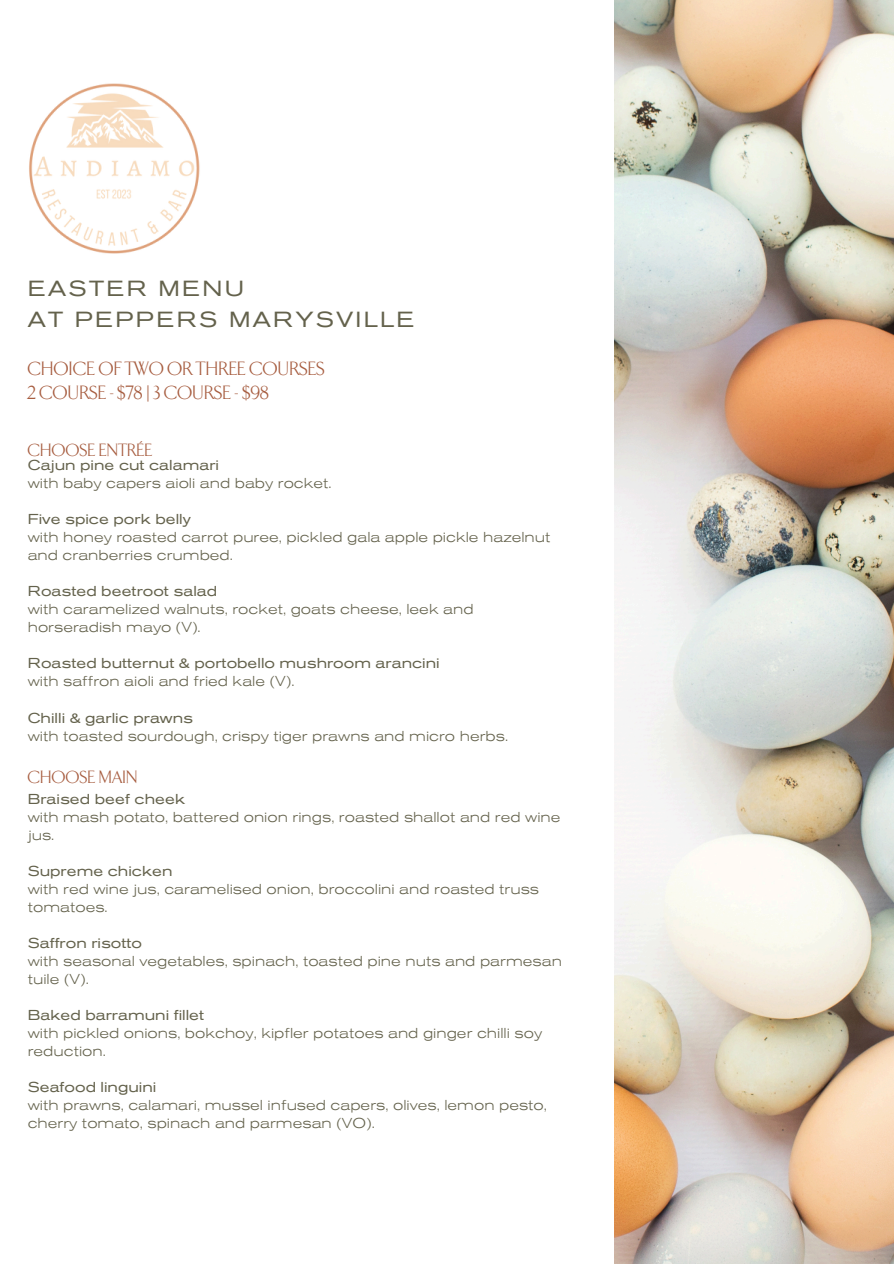
<style>
.page{position:relative;width:894px;height:1264px;background:#fff}
.page>*{position:absolute;margin:0;border:0;box-sizing:border-box;transform-origin:0 0}
.t1{font:22.8px/31.5px "Ancona Ex";letter-spacing:.105em;color:#64624c}
.t2{font:300 19.5px/24.8px "TF Arrow";color:#a75d40}
.t3{font:300 18px "TF Arrow";color:#a75d40}
.t4{font:300 15px/18px "Ancona Ex";color:#64624c}
.t5{font:15px "Ancona Ex";color:#64624c}
</style>
<div class="page">
<img style="left:29px;top:83px;width:171px;height:171px">
<img style="left:614px;top:0;width:279px;height:1263px">
<p class="t1" style="left:28px;top:271px;width:388px">EASTER MENU<br>AT PEPPERS MARYSVILLE</p>
<p class="t2" style="left:28px;top:356px;width:298px">CHOICE OF TWO OR THREE COURSES<br>2 COURSE - $78 | 3 COURSE - $98</p>
<h1 class="t3" style="left:28px;top:442px;width:126px">CHOOSE ENTRÉE</h1>
<h2 class="t5" style="left:28px;top:454px;width:193px">Cajun pine cut calamari</h2>
<p class="t4" style="left:28px;top:473px;width:305px">with baby capers aioli and baby rocket.</p>
<p class="t5" style="left:28px;top:508px;width:164px">Five spice pork belly</p>
<p class="t4" style="left:28px;top:527px;width:524px">with honey roasted carrot puree, pickled gala apple pickle hazelnut and cranberries crumbed.</p>
<p class="t5" style="left:28px;top:580px;width:191px">Roasted beetroot salad</p>
<p class="t4" style="left:28px;top:599px;width:447px">with caramelized walnuts, rocket, goats cheese, leek and horseradish mayo (V).</p>
<p class="t5" style="left:28px;top:652px;width:413px">Roasted butternut &amp; portobello mushroom arancini</p>
<p class="t4" style="left:28px;top:671px;width:268px">with saffron aioli and fried kale (V).</p>
<p class="t5" style="left:28px;top:706px;width:167px">Chilli &amp; garlic prawns</p>
<p class="t4" style="left:28px;top:725px;width:482px">with toasted sourdough, crispy tiger prawns and micro herbs.</p>
<p class="t3" style="left:28px;top:769px;width:112px">CHOOSE MAIN</p>
<p class="t5" style="left:28px;top:787px;width:159px">Braised beef cheek</p>
<p class="t4" style="left:28px;top:806px;width:534px">with mash potato, battered onion rings, roasted shallot and red wine jus.</p>
<p class="t5" style="left:28px;top:859px;width:146px">Supreme chicken</p>
<p class="t4" style="left:28px;top:878px;width:513px">with red wine jus, caramelised onion, broccolini and roasted truss tomatoes.</p>
<p class="t5" style="left:28px;top:931px;width:116px">Saffron risotto</p>
<p class="t4" style="left:28px;top:950px;width:535px">with seasonal vegetables, spinach, toasted pine nuts and parmesan tuile (V).</p>
<p class="t5" style="left:28px;top:1003px;width:178px">Baked barramuni fillet</p>
<p class="t4" style="left:28px;top:1022px;width:516px">with pickled onions, bokchoy, kipfler potatoes and ginger chilli soy reduction.</p>
<p class="t5" style="left:28px;top:1075px;width:130px">Seafood linguini</p>
<p class="t4" style="left:28px;top:1094px;width:520px">with prawns, calamari, mussel infused capers, olives, lemon pesto, cherry tomato, spinach and parmesan (VO).</p>
</div>
